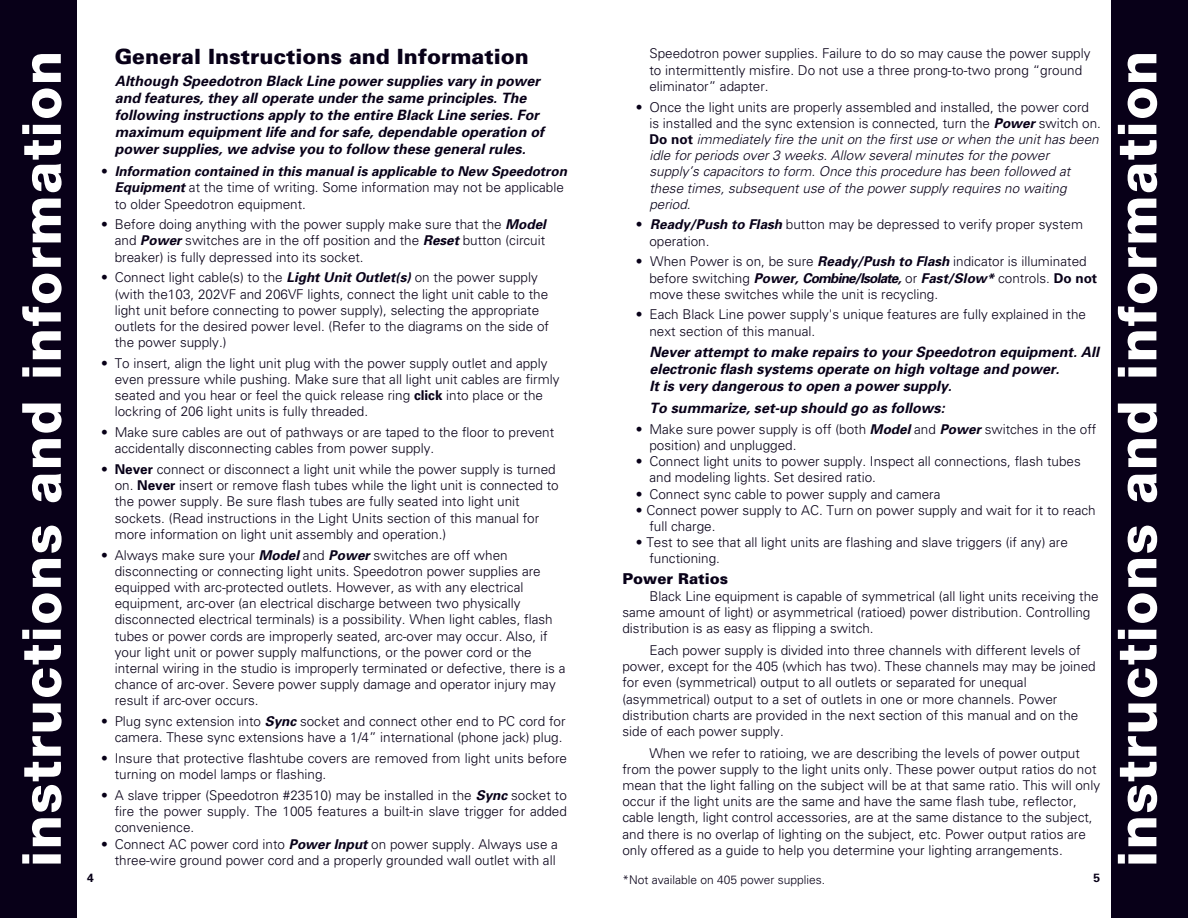
<style>
.page{position:relative;width:1188px;height:918px;background:#fff}
.page>*{position:absolute;margin:0;border:0;box-sizing:border-box;transform-origin:0 0}
.t1{font:800 54px "Helvetica Neue";letter-spacing:.03em;color:#fff}
.t2{font:900 21px "Univers";color:#080018}
.t3{font:900 15px "Univers";color:#080018}
.t4{font:italic 700 14.25px/17.1px "Univers";color:#080018}
.t5{font:300 13.5px/16.2px "Univers";color:#080018}
.t6{font:italic 300 13.5px/16.2px "Univers";color:#080018}
.t7{font:300 12px "Univers";color:#080018}
.t8{font:700 12px "Univers";color:#080018}
.s1{font-weight:700;font-style:italic}
.s2{font-weight:700}
.s3{font-style:normal}
.s4{font-weight:700;font-style:normal}
</style>
<div class="page">
<div style="left:1112px;top:0;width:76px;height:918px;background:#080018"></div>
<div style="left:0;top:0;width:76px;height:918px;background:#080018"></div>
<h1 class="t1" style="left:22px;top:867px;width:817px;rotate:-90deg">instructions and information</h1>
<h2 class="t2" style="left:115px;top:49px;width:416px">General Instructions and Information</h2>
<p class="t4" style="left:115px;top:73px;width:431px">Although Speedotron Black Line power supplies vary in power and features, they all operate under the same principles. The following instructions apply to the entire Black Line series. For maximum equipment life and for safe, dependable operation of power supplies, we advise you to follow these general rules.</p>
<p class="t5" style="left:115px;top:164px;width:454px;text-indent:-14px">• <span class="s1">Information contained in this manual is applicable to New Speedotron<br>Equipment</span> at the time of writing. Some information may not be applicable to older Speedotron equipment.</p>
<p class="t5" style="left:115px;top:218px;width:433px;text-align:justify;text-indent:-14px">• Before doing anything with the power supply make sure that the <span class="s1">Model </span>and <span class="s1">Power</span> switches are in the off position and the <span class="s1">Reset</span> button (circuit breaker) is fully depressed into its socket.</p>
<p class="t5" style="left:115px;top:271px;width:436px;text-indent:-13px">• Connect light cable(s) to the <span class="s1">Light Unit Outlet(s)</span> on the power supply (with the103, 202VF and 206VF lights, connect the light unit cable to the light unit before connecting to power supply), selecting the appropriate outlets for the desired power level. (Refer to the diagrams on the side of the power supply.)</p>
<p class="t5" style="left:115px;top:356px;width:446px;text-indent:-14px">• To insert, align the light unit plug with the power supply outlet and apply even pressure while pushing. Make sure that all light unit cables are firmly seated and you hear or feel the quick release ring <span class="s2">click</span> into place or the lockring of 206 light units is fully threaded.</p>
<p class="t5" style="left:115px;top:425px;width:441px;text-indent:-13px">• Make sure cables are out of pathways or are taped to the floor to prevent accidentally disconnecting cables from power supply.</p>
<p class="t5" style="left:115px;top:462px;width:446px;text-indent:-14px">• <span class="s2">Never</span> connect or disconnect a light unit while the power supply is turned on. <span class="s2">Never</span> insert or remove flash tubes while the light unit is connected to the power supply. Be sure flash tubes are fully seated into light unit sockets. (Read instructions in the Light Units section of this manual for more information on light unit assembly and operation.)</p>
<p class="t5" style="left:115px;top:548px;width:452px;text-indent:-13px">• Always make sure your <span class="s1">Model</span> and <span class="s1">Power</span> switches are off when disconnecting or connecting light units. Speedotron power supplies are equipped with arc-protected outlets. However, as with any electrical equipment, arc-over (an electrical discharge between two physically disconnected electrical terminals) is a possibility. When light cables, flash tubes or power cords are improperly seated, arc-over may occur. Also, if your light unit or power supply malfunctions, or the power cord or the internal wiring in the studio is improperly terminated or defective, there is a chance of arc-over. Severe power supply damage and operator injury may result if arc-over occurs.</p>
<p class="t5" style="left:101px;top:714px;width:466px;text-align:right">• Plug sync extension into <span class="s1">Sync</span> socket and connect other end to PC cord for camera. These sync extensions have a 1/4” international (phone jack) plug.</p>
<p class="t5" style="left:115px;top:751px;width:454px;text-indent:-13px">• Insure that protective flashtube covers are removed from light units before turning on model lamps or flashing.</p>
<p class="t5" style="left:115px;top:788px;width:454px;text-align:justify;text-indent:-13px">• A slave tripper (Speedotron #23510) may be installed in the <span class="s1">Sync</span> socket to fire the power supply. The 1005 features a built-in slave trigger for added convenience.</p>
<p class="t5" style="left:101px;top:837px;width:458px">• Connect AC power cord into <span class="s1">Power Input</span> on power supply. Always use a</p>
<p class="t5" style="left:649px;top:47px;width:443px">Speedotron power supplies. Failure to do so may cause the power supply to intermittently misfire. Do not use a three prong-to-two prong “ground eliminator” adapter.</p>
<p class="t6" style="left:649px;top:100px;width:453px;text-indent:-13px"><span class="s3">• Once the light units are properly assembled and installed, the power cord is installed and the sync extension is connected, turn the</span> <span class="s2">Power</span> <span class="s3">switch on.<br></span><span class="s4">Do not</span> immediately fire the unit on the first use or when the unit has been idle for periods over 3 weeks. Allow several minutes for the power supply’s capacitors to form. Once this procedure has been followed at these times, subsequent use of the power supply requires no waiting period.</p>
<p class="t5" style="left:649px;top:218px;width:435px;text-indent:-13px">• <span class="s1">Ready/Push to Flash</span> button may be depressed to verify proper system operation.</p>
<p class="t5" style="left:649px;top:255px;width:449px;text-indent:-14px">• When Power is on, be sure <span class="s1">Ready/Push to Flash</span> indicator is illuminated before switching <span class="s1">Power, Combine/Isolate,</span> or <span class="s1">Fast/Slow*</span> controls. <span class="s2">Do not </span>move these switches while the unit is recycling.</p>
<p class="t5" style="left:649px;top:308px;width:438px;text-indent:-14px">• Each Black Line power supply's unique features are fully explained in the next section of this manual.</p>
<p class="t4" style="left:649px;top:345px;width:451px">Never attempt to make repairs to your Speedotron equipment. All electronic flash systems operate on high voltage and power.<br>It is very dangerous to open a power supply.</p>
<p class="t4" style="left:649px;top:401px;width:297px">To summarize, set-up should go as follows:</p>
<p class="t5" style="left:649px;top:422px;width:448px;text-indent:-13px">• Make sure power supply is off (both <span class="s1">Model</span> and <span class="s1">Power</span> switches in the off position) and unplugged.</p>
<p class="t5" style="left:649px;top:455px;width:433px;text-indent:-14px">• Connect light units to power supply. Inspect all connections, flash tubes and modeling lights. Set desired ratio.</p>
<p class="t5" style="left:636px;top:487px;width:306px">• Connect sync cable to power supply and camera</p>
<p class="t5" style="left:649px;top:503px;width:448px;text-indent:-13px">• Connect power supply to AC. Turn on power supply and wait for it to reach full charge.</p>
<p class="t5" style="left:649px;top:536px;width:420px;text-indent:-13px">• Test to see that all light units are flashing and slave triggers (if any) are functioning.</p>
<p class="t3" style="left:622px;top:573px;width:107px">Power Ratios</p>
<p class="t5" style="left:622px;top:589px;width:478px;text-indent:27px">Black Line equipment is capable of symmetrical (all light units receiving the same amount of light) or asymmetrical (ratioed) power distribution. Controlling distribution is as easy as flipping a switch.</p>
<p class="t5" style="left:622px;top:643px;width:475px;text-indent:27px">Each power supply is divided into three channels with different levels of power, except for the 405 (which has two). These channels may may be joined for even (symmetrical) output to all outlets or separated for unequal (asymmetrical) output to a set of outlets in one or more channels. Power distribution charts are provided in the next section of this manual and on the side of each power supply.</p>
<p class="t5" style="left:622px;top:746px;width:479px;text-indent:27px">When we refer to ratioing, we are describing the levels of power output from the power supply to the light units only. These power output ratios do not mean that the light falling on the subject will be at that same ratio. This will only occur if the light units are the same and have the same flash tube, reflector, cable length, light control accessories, are at the same distance to the subject, and there is no overlap of lighting on the subject, etc. Power output ratios are only offered as a guide to help you determine your lighting arrangements.</p>
<p class="t7" style="left:622px;top:876px;width:204px">*Not available on 405 power supplies.</p>
<p class="t5" style="left:115px;top:854px;width:443px">three-wire ground power cord and a properly grounded wall outlet with all</p>
<p class="t8" style="left:87px;top:874px;width:8px">4</p>
<p class="t8" style="left:1093px;top:874px;width:8px">5</p>
<h1 class="t1" style="left:1118px;top:867px;width:817px;rotate:-90deg">instructions and information</h1>
</div>
